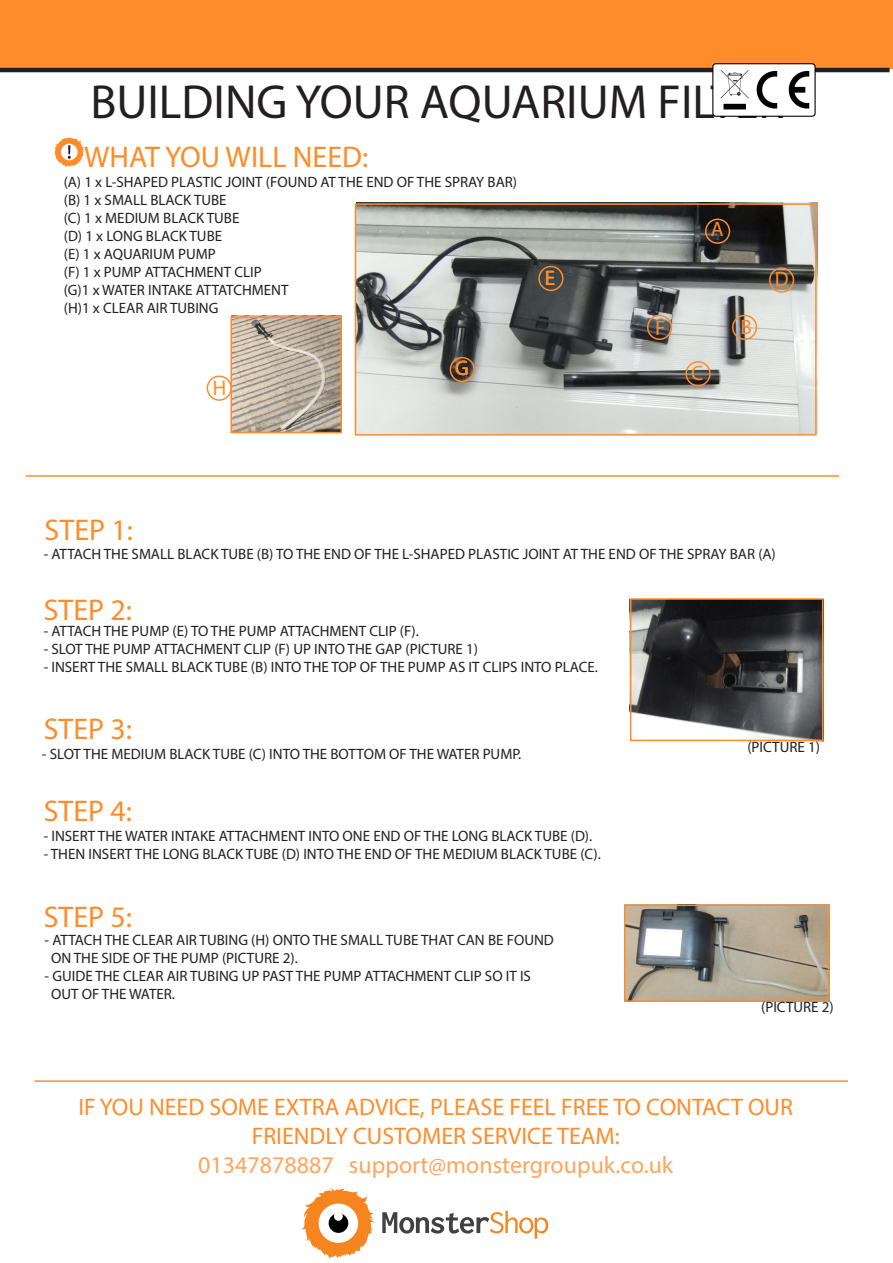
<style>
.page{position:relative;width:893px;height:1263px;background:#fff}
.page>*{position:absolute;margin:0;border:0;box-sizing:border-box;transform-origin:0 0}
.t1{font:48px "Myriad Pro";color:#231f20}
.t2{font:30px "Myriad Pro";color:#ff8c2b}
.t3{font:24px/28.8px "Myriad Pro";color:#ff8c2b;text-align:center}
.t4{font:24px "Myriad Pro";color:#ffa55d}
.t5{font:21px "Myriad Pro";color:#ff8c2b}
.t6{font:15px "Myriad Pro";color:#231f20}
</style>
<div class="page">
<div style="left:0;top:0;width:893px;height:68px;background:#ff8c2b"></div>
<hr style="left:0;top:68px;width:890px;height:4px;background:#231f20">
<svg style="left:54px;top:137px;width:30px;height:30px"></svg>
<img style="left:358px;top:206px;width:456px;height:227px">
<img style="left:563px;top:370px;width:158px;height:18px">
<img style="left:564px;top:384px;width:161px;height:9px">
<img style="left:630px;top:601px;width:193px;height:141px">
<img style="left:233px;top:319px;width:106px;height:111px">
<img style="left:627px;top:907px;width:199px;height:92px">
<div style="left:355px;top:203px;width:462px;height:233px;border:2px solid #ff8c2b"></div>
<div style="left:230px;top:316px;width:112px;height:117px;border:2px solid #ff8c2b"></div>
<div style="left:630px;top:598px;width:193px;height:143px;border:2px solid #ff8c2b"></div>
<div style="left:624px;top:904px;width:205px;height:98px;border:2px solid #ff8c2b"></div>
<hr style="left:26px;top:475px;width:813px;height:2px;background:#ff8c2b">
<hr style="left:34px;top:1080px;width:814px;height:2px;background:#ff8c2b">
<svg style="left:302px;top:1188px;width:72px;height:70px"></svg>
<div style="left:319px;top:1203px;width:39px;height:40px;background:#fff;border-radius:50%"></div>
<div style="left:329px;top:1213px;width:19px;height:20px;background:#000;border-radius:50%"></div>
<div style="left:334px;top:1212px;width:9px;height:9px;background:#fff;border-radius:50%"></div>
<svg style="left:382px;top:1211px;width:166px;height:27px"></svg>
<div style="left:207px;top:375px;width:25px;height:26px;border:2px solid #ff8c2b;border-radius:50%"></div>
<div style="left:450px;top:357px;width:25px;height:25px;border:2px solid #ff8c2b;border-radius:50%"></div>
<div style="left:685px;top:361px;width:26px;height:25px;border:2px solid #ff8c2b;border-radius:50%"></div>
<div style="left:732px;top:315px;width:25px;height:25px;border:2px solid #ff8c2b;border-radius:50%"></div>
<div style="left:769px;top:267px;width:25px;height:26px;border:2px solid #ff8c2b;border-radius:50%"></div>
<div style="left:705px;top:219px;width:25px;height:25px;border:2px solid #ff8c2b;border-radius:50%"></div>
<div style="left:647px;top:315px;width:25px;height:25px;border:2px solid #ff8c2b;border-radius:50%"></div>
<div style="left:538px;top:266px;width:26px;height:25px;border:2px solid #ff8c2b;border-radius:50%"></div>
<img style="left:713px;top:63px;width:180px;height:54px">
<p class="t1" style="left:90px;top:72px;width:695px">BUILDING YOUR AQUARIUM FILTER</p>
<p class="t2" style="left:84px;top:138px;width:286px">WHAT YOU WILL NEED:</p>
<p class="t6" style="left:64px;top:173px;width:455px">(A) 1 x L-SHAPED PLASTIC JOINT (FOUND AT THE END OF THE SPRAY BAR)</p>
<p class="t6" style="left:64px;top:191px;width:164px">(B) 1 x SMALL BLACK TUBE</p>
<p class="t6" style="left:64px;top:209px;width:177px">(C) 1 x MEDIUM BLACK TUBE</p>
<p class="t6" style="left:64px;top:227px;width:160px">(D) 1 x LONG BLACK TUBE</p>
<p class="t6" style="left:64px;top:245px;width:154px">(E) 1 x AQUARIUM PUMP</p>
<p class="t6" style="left:64px;top:263px;width:200px">(F) 1 x PUMP ATTACHMENT CLIP</p>
<p class="t6" style="left:64px;top:281px;width:226px">(G)1 x WATER INTAKE ATTATCHMENT</p>
<p class="t6" style="left:64px;top:299px;width:156px">(H)1 x CLEAR AIR TUBING</p>
<p class="t5" style="left:711px;top:216px;width:14px">A</p>
<p class="t5" style="left:545px;top:265px;width:12px">E</p>
<p class="t5" style="left:775px;top:266px;width:15px">D</p>
<p class="t5" style="left:655px;top:315px;width:12px">F</p>
<p class="t5" style="left:740px;top:314px;width:13px">B</p>
<p class="t2" style="left:45px;top:511px;width:90px">STEP 1:</p>
<p class="t5" style="left:455px;top:355px;width:15px">G</p>
<p class="t5" style="left:691px;top:360px;width:14px">C</p>
<p class="t6" style="left:44px;top:544px;width:734px">- ATTACH THE SMALL BLACK TUBE (B) TO THE END OF THE L-SHAPED PLASTIC JOINT AT THE END OF THE SPRAY BAR (A)</p>
<p class="t2" style="left:44px;top:591px;width:90px">STEP 2:</p>
<p class="t6" style="left:44px;top:621px;width:377px">- ATTACH THE PUMP (E) TO THE PUMP ATTACHMENT CLIP (F).</p>
<p class="t6" style="left:44px;top:639px;width:436px">- SLOT THE PUMP ATTACHMENT CLIP (F) UP INTO THE GAP (PICTURE 1)</p>
<p class="t6" style="left:44px;top:657px;width:556px">- INSERT THE SMALL BLACK TUBE (B) INTO THE TOP OF THE PUMP AS IT CLIPS INTO PLACE.</p>
<p class="t2" style="left:44px;top:710px;width:90px">STEP 3:</p>
<p class="t6" style="left:42px;top:745px;width:481px">- SLOT THE MEDIUM BLACK TUBE (C) INTO THE BOTTOM OF THE WATER PUMP.</p>
<p class="t2" style="left:44px;top:792px;width:90px">STEP 4:</p>
<p class="t6" style="left:44px;top:826px;width:550px">- INSERT THE WATER INTAKE ATTACHMENT INTO ONE END OF THE LONG BLACK TUBE (D).</p>
<p class="t6" style="left:44px;top:844px;width:559px">- THEN INSERT THE LONG BLACK TUBE (D) INTO THE END OF THE MEDIUM BLACK TUBE (C).</p>
<p class="t2" style="left:44px;top:898px;width:90px">STEP 5:</p>
<p class="t6" style="left:45px;top:930px;width:511px">- ATTACH THE CLEAR AIR TUBING (H) ONTO THE SMALL TUBE THAT CAN BE FOUND</p>
<p class="t6" style="left:51px;top:948px;width:248px">ON THE SIDE OF THE PUMP (PICTURE 2).</p>
<p class="t6" style="left:45px;top:966px;width:488px">- GUIDE THE CLEAR AIR TUBING UP PAST THE PUMP ATTACHMENT CLIP SO IT IS</p>
<p class="t6" style="left:51px;top:984px;width:126px">OUT OF THE WATER.</p>
<p class="t6" style="left:747px;top:738px;width:74px">(PICTURE 1)</p>
<p class="t6" style="left:761px;top:998px;width:74px">(PICTURE 2)</p>
<p class="t3" style="left:78px;top:1092px;width:716px">IF YOU NEED SOME EXTRA ADVICE, PLEASE FEEL FREE TO CONTACT OUR<br>FRIENDLY CUSTOMER SERVICE TEAM:</p>
<p class="t4" style="left:198px;top:1150px;width:476px">01347878887 support@monstergroupuk.co.uk</p>
</div>
